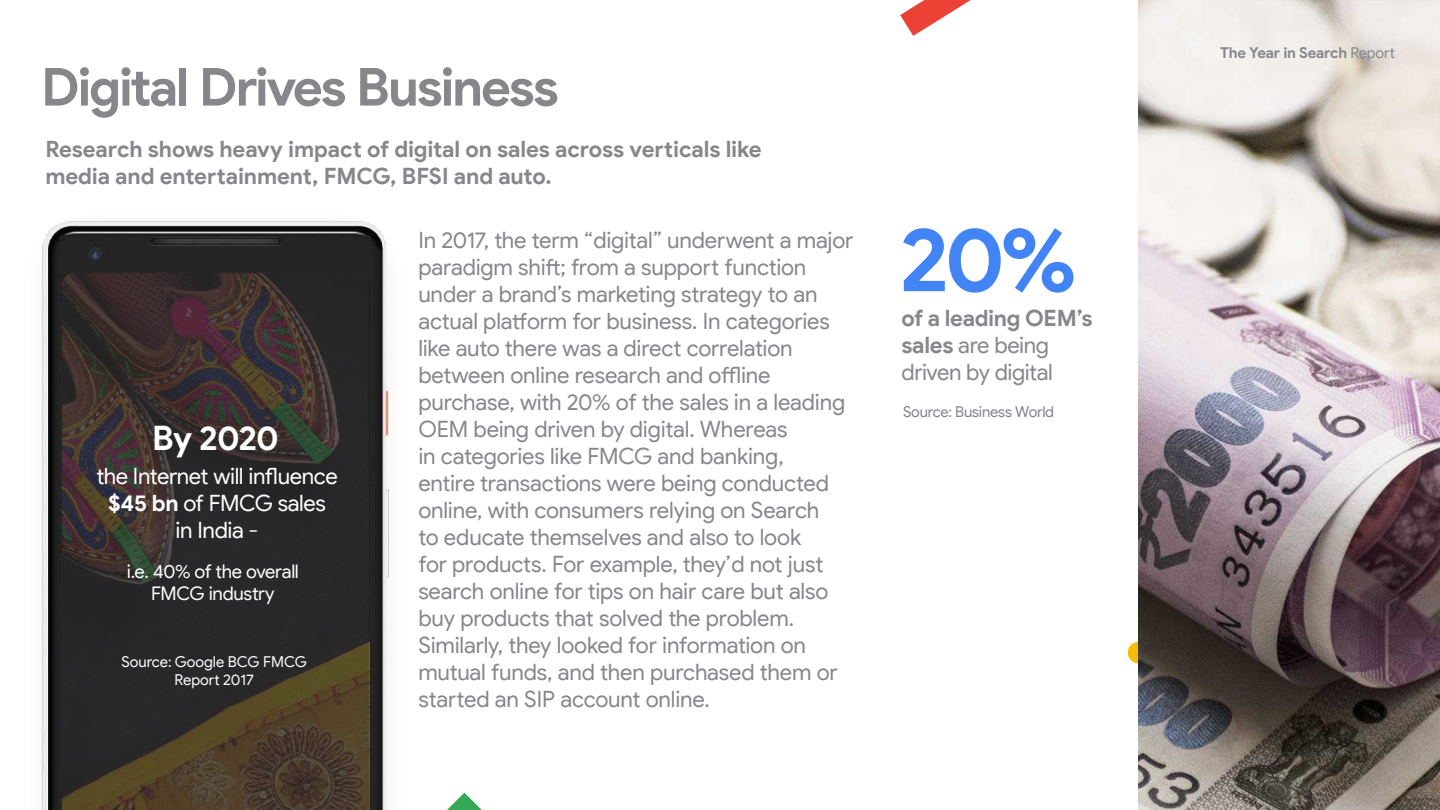
<style>
.page{position:relative;width:1440px;height:810px;background:#fff}
.page>*{position:absolute;margin:0;border:0;box-sizing:border-box;transform-origin:0 0}
.t1{font:700 90px "Google Sans Display";color:#4284f4}
.t2{font:700 52.5px "Google Sans Display";letter-spacing:-.045em;color:#87878b}
.t3{font:700 33.75px "Google Sans Display";letter-spacing:-.025em;color:#fff}
.t4{font:22.5px/27px "Google Sans Display";letter-spacing:-.005em;color:#87878b}
.t5{font:700 22.5px/27px "Google Sans Display";letter-spacing:-.005em;color:#87878b}
.t6{font:22.5px/27px "Google Sans Display";letter-spacing:-.02em;color:#fff;text-align:center}
.t7{font:18.75px/22.5px "Google Sans Display";letter-spacing:-.015em;color:#fff;text-align:center}
.t8{font:15px/18px "Google Sans Display";letter-spacing:-.005em;color:#fff;text-align:center}
.t9{font:700 15px "Google Sans Display";letter-spacing:-.015em;color:#87878b}
.t10{font:15px "Google Sans Display";letter-spacing:-.015em;color:#818386}
.s1{font-weight:700}
.s2{font-weight:400}
</style>
<div class="page">
<div style="left:1128px;top:642px;width:21px;height:21px;background:#fbbc05;border-radius:50%"></div>
<img style="left:1138px;top:0;width:302px;height:810px">
<img style="left:42px;top:221px;width:347px;height:589px">
<svg style="left:900px;top:0;width:71px;height:36px"></svg>
<svg style="left:447px;top:793px;width:35px;height:17px"></svg>
<svg style="left:62px;top:273px;width:307px;height:537px;background:#362f2b"></svg>
<h2 class="t2" style="left:41px;top:55px;width:519px">Digital Drives Business</h2>
<p class="t5" style="left:45px;top:136px;width:718px">Research shows heavy impact of digital on sales across verticals like media and entertainment, FMCG, BFSI and auto.</p>
<h3 class="t3" style="left:152px;top:418px;width:128px">By 2020</h3>
<p class="t6" style="left:96px;top:462px;width:243px">the Internet will influence <span class="s1">$45 bn</span> of FMCG sales<br>in India -</p>
<p class="t7" style="left:127px;top:560px;width:173px">i.e. 40% of the overall<br>FMCG industry</p>
<p class="t8" style="left:122px;top:653px;width:187px">Source: Google BCG FMCG<br>Report 2017</p>
<p class="t4" style="left:418px;top:226px;width:437px">In 2017, the term “digital” underwent a major paradigm shift; from a support function under a brand’s marketing strategy to an actual platform for business. In categories like auto there was a direct correlation between online research and offline purchase, with 20% of the sales in a leading OEM being driven by digital. Whereas<br>in categories like FMCG and banking,<br>entire transactions were being conducted online, with consumers relying on Search<br>to educate themselves and also to look<br>for products. For example, they’d not just search online for tips on hair care but also buy products that solved the problem.<br>Similarly, they looked for information on mutual funds, and then purchased them or started an SIP account online.</p>
<h1 class="t1" style="left:899px;top:204px;width:179px">20%</h1>
<p class="t4" style="left:901px;top:305px;width:193px"><span class="s1">of a leading OEM’s sales</span> are being driven by digital</p>
<p class="t10" style="left:903px;top:403px;width:153px">Source: Business World</p>
<p class="t9" style="left:1220px;top:44px;width:176px">The Year in Search <span class="s2">Report</span></p>
</div>
